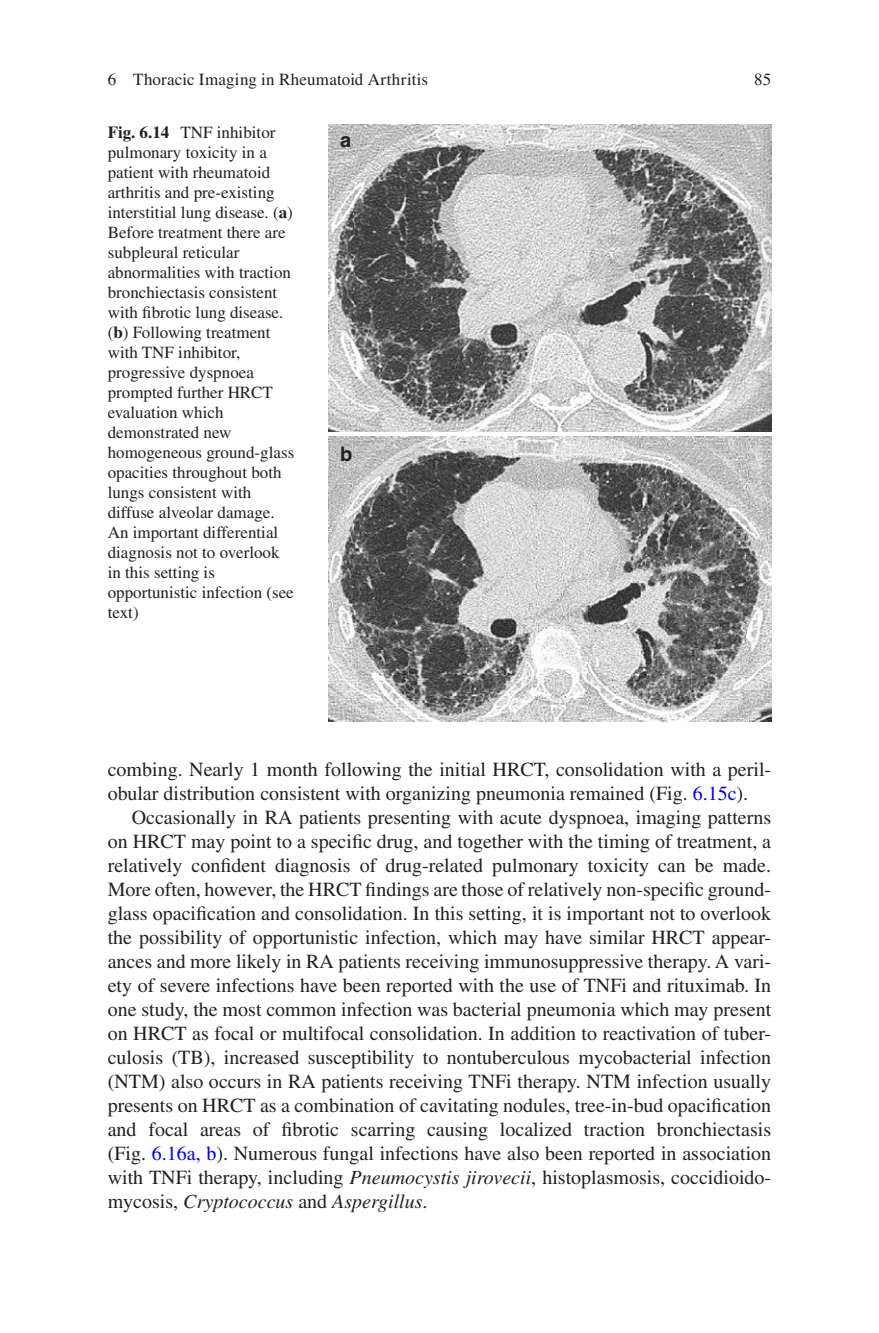
<style>
.page{position:relative;width:879px;height:1333px;background:#fff}
.page>*{position:absolute;margin:0;border:0;box-sizing:border-box;transform-origin:0 0}
.t1{font:20px/24px "Pwgbmc Times LT Std";color:#231f20}
.t2{font:italic 20px "Jfnlkq Times LT Std";color:#231f20}
.t3{font:700 20px "Rgyggr Helvetica";color:#231f20}
.t4{font:17px/20px "Pwgbmc Times LT Std";color:#231f20}
.s1{font-family:"Lsxgcv Times LT Std";font-weight:700}
.s2{color:#0000fa}
.s3{font-family:"Jfnlkq Times LT Std";font-style:italic}
.s4{font-family:"Pwgbmc Times LT Std";font-style:normal}
</style>
<div class="page">
<img style="left:329px;top:124px;width:442px;height:307px">
<img style="left:329px;top:437px;width:442px;height:285px">
<p class="t4" style="left:108px;top:69px;width:322px">6 Thoracic Imaging in Rheumatoid Arthritis</p>
<p class="t4" style="left:108px;top:122px;width:188px"><span class="s1">Fig. 6.14</span> TNF inhibitor pulmonary toxicity in a patient with rheumatoid arthritis and pre-existing interstitial lung disease. (<span class="s1">a</span>)<br>Before treatment there are subpleural reticular abnormalities with traction bronchiectasis consistent with fibrotic lung disease. (<span class="s1">b</span>) Following treatment with TNF inhibitor, progressive dyspnoea prompted further HRCT evaluation which demonstrated new homogeneous ground-glass opacities throughout both lungs consistent with diffuse alveolar damage.<br>An important differential diagnosis not to overlook in this setting is opportunistic infection (see text)</p>
<p class="t3" style="left:340px;top:128px;width:13px">a</p>
<p class="t3" style="left:340px;top:442px;width:14px">b</p>
<p class="t4" style="left:754px;top:69px;width:18px">85</p>
<p class="t1" style="left:108px;top:756px;width:665px">combing. Nearly 1 month following the initial HRCT, consolidation with a peril&shy;obular distribution consistent with organizing pneumonia remained (Fig. <span class="s2">6.15c</span>).</p>
<p class="t1" style="left:108px;top:804px;width:665px;text-align:justify;text-indent:24px">Occasionally in RA patients presenting with acute dyspnoea, imaging patterns on HRCT may point to a specific drug, and together with the timing of treatment, a relatively confident diagnosis of drug-related pulmonary toxicity can be made.<br>More often, however, the HRCT findings are those of relatively non-specific ground&shy;glass opacification and consolidation. In this setting, it is important not to overlook the possibility of opportunistic infection, which may have similar HRCT appear&shy;ances and more likely in RA patients receiving immunosuppressive therapy. A vari&shy;ety of severe infections have been reported with the use of TNFi and rituximab. In one study, the most common infection was bacterial pneumonia which may present on HRCT as focal or multifocal consolidation. In addition to reactivation of tuber&shy;culosis (TB), increased susceptibility to nontuberculous mycobacterial infection (NTM) also occurs in RA patients receiving TNFi therapy. NTM infection usually presents on HRCT as a combination of cavitating nodules, tree-in-bud opacification and focal areas of fibrotic scarring causing localized traction bronchiectasis (Fig. <span class="s2">6.16a, b</span>). Numerous fungal infections have also been reported in association with TNFi therapy, including <span class="s3">Pneumocystis jirovecii</span>, histoplasmosis, coccidioido-</p>
<p class="t2" style="left:108px;top:1190px;width:321px"><span class="s4">mycosis,</span> Cryptococcus <span class="s4">and</span> Aspergillus<span class="s4">.</span></p>
</div>
